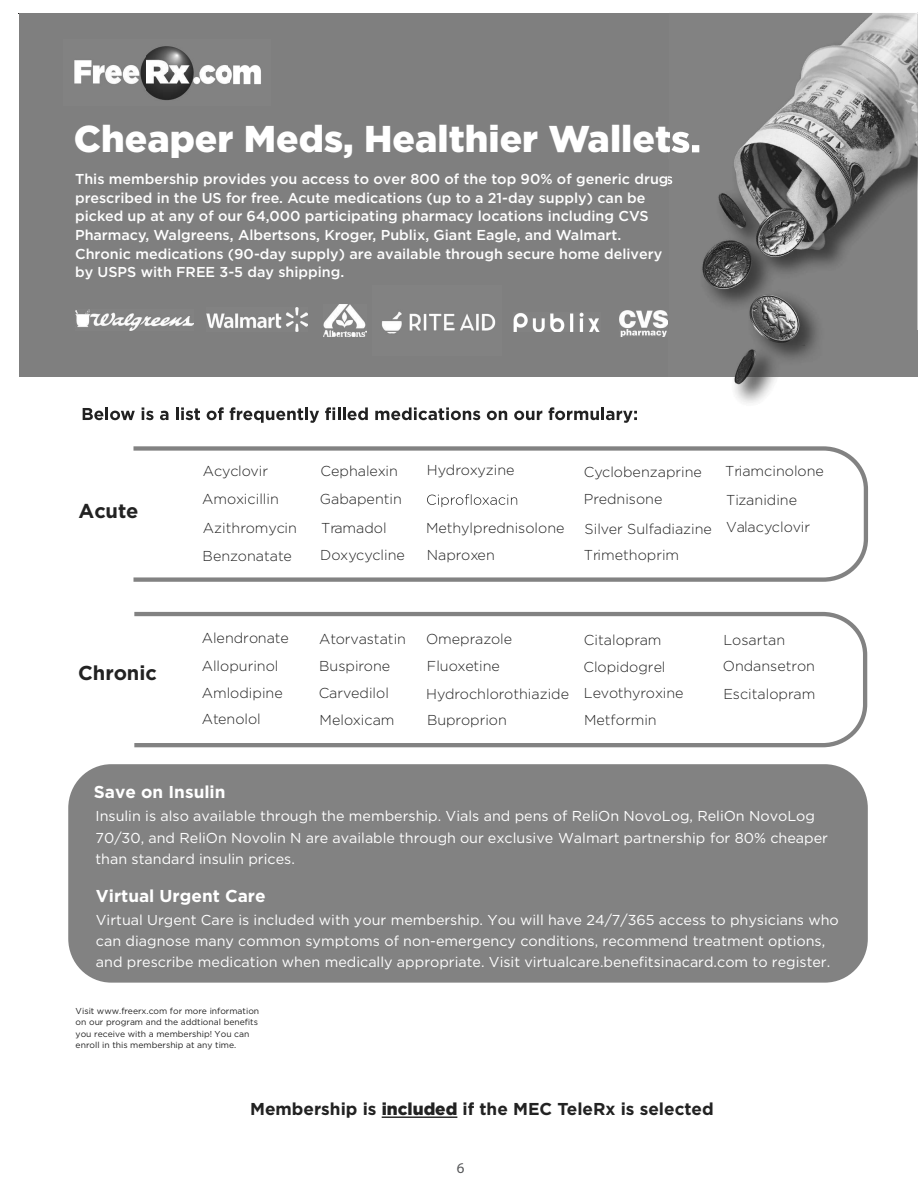
<style>
.page{position:relative;width:918px;height:1188px;background:#fff}
.page>*{position:absolute;margin:0;border:0;box-sizing:border-box;transform-origin:0 0}
.t1{font:900 37.35px "Gotham";color:#fff}
.t2{font:700 20.1px "Gotham";color:#222}
.t3{font:700 17.25px "Gotham";color:#222}
.t4{font:700 17.25px "Gotham";color:#fff}
.t5{font:15px "Myriad Pro";color:#57585a}
.t6{font:14.4px/21.6px "Gotham";color:#fff}
.t7{font:300 14.4px/27px "Gotham";color:#222}
.t8{font:500 14.4px/18.6px "Gotham";color:#fff}
.t9{font:8.55px/11.6px "Gotham";color:#222}
.s1{font-weight:900}
</style>
<div class="page">
<svg style="left:83px;top:407px;width:52px;height:13px"></svg>
<svg style="left:142px;top:407px;width:12px;height:13px"></svg>
<svg style="left:160px;top:411px;width:8px;height:9px"></svg>
<svg style="left:176px;top:407px;width:24px;height:13px"></svg>
<svg style="left:207px;top:407px;width:17px;height:13px"></svg>
<svg style="left:230px;top:407px;width:89px;height:16px"></svg>
<svg style="left:325px;top:407px;width:43px;height:13px"></svg>
<svg style="left:375px;top:407px;width:105px;height:13px"></svg>
<svg style="left:487px;top:411px;width:20px;height:9px"></svg>
<svg style="left:514px;top:411px;width:28px;height:9px"></svg>
<svg style="left:549px;top:407px;width:88px;height:16px"></svg>
<svg style="left:133px;top:446px;width:735px;height:136px"></svg>
<svg style="left:427px;top:494px;width:90px;height:13px"></svg>
<div style="left:68px;top:764px;width:800px;height:219px;background:#828282;border-radius:43px"></div>
<svg style="left:134px;top:611px;width:734px;height:137px"></svg>
<div style="left:19px;top:13px;width:898px;height:363px;background:#7f7f7f"></div>
<img style="left:869px;top:14px;width:49px;height:363px">
<img style="left:669px;top:376px;width:200px;height:27px">
<img style="left:699px;top:13px;width:218px;height:363px">
<img style="left:669px;top:131px;width:30px;height:22px">
<svg style="left:669px;top:176px;width:4px;height:9px"></svg>
<img style="left:75px;top:309px;width:118px;height:22px">
<img style="left:206px;top:307px;width:101px;height:25px">
<img style="left:381px;top:311px;width:115px;height:23px">
<img style="left:620px;top:311px;width:47px;height:25px">
<img style="left:513px;top:312px;width:87px;height:20px">
<img style="left:323px;top:305px;width:43px;height:31px">
<img style="left:74px;top:46px;width:187px;height:54px">
<hr style="left:382px;top:1117px;width:75px;height:1px;background:#222">
<h1 class="t1" style="left:74px;top:113px;width:629px">Cheaper Meds, Healthier Wallets.</h1>
<p class="t8" style="left:75px;top:169px;width:602px">This membership provides you access to over 800 of the top 90% of generic drugs prescribed in the US for free. Acute medications (up to a 21-day supply) can be picked up at any of our 64,000 participating pharmacy locations including CVS Pharmacy, Walgreens, Albertsons, Kroger, Publix, Giant Eagle, and Walmart.<br>Chronic medications (90-day supply) are available through secure home delivery by USPS with FREE 3-5 day shipping.</p>
<h2 class="t2" style="left:79px;top:498px;width:61px">Acute</h2>
<h2 class="t2" style="left:78px;top:659px;width:80px">Chronic</h2>
<p class="t7" style="left:202px;top:456px;width:96px;line-height:28.2px">Acyclovir<br>Amoxicillin<br>Azithromycin<br>Benzonatate</p>
<p class="t7" style="left:320px;top:456px;width:83px;line-height:27.9px">Cephalexin<br>Gabapentin</p>
<p class="t7" style="left:320px;top:514px;width:86px;line-height:27.6px">Tramadol<br>Doxycycline</p>
<p class="t7" style="left:427px;top:456px;width:89px">Hydroxyzine</p>
<p class="t7" style="left:426px;top:514px;width:140px;line-height:27.6px">Methylprednisolone<br>Naproxen</p>
<p class="t7" style="left:584px;top:457px;width:120px;line-height:27.5px">Cyclobenzaprine<br>Prednisone</p>
<p class="t7" style="left:584px;top:515px;width:130px">Silver Sulfadiazine<br>Trimethoprim</p>
<p class="t7" style="left:725px;top:457px;width:100px">Triamcinolone</p>
<p class="t7" style="left:726px;top:486px;width:73px">Tizanidine</p>
<p class="t7" style="left:726px;top:513px;width:86px">Valacyclovir</p>
<p class="t7" style="left:202px;top:624px;width:89px">Alendronate<br>Allopurinol<br>Amlodipine<br>Atenolol</p>
<p class="t7" style="left:319px;top:625px;width:89px">Atorvastatin<br>Buspirone<br>Carvedilol<br>Meloxicam</p>
<p class="t7" style="left:426px;top:625px;width:145px">Omeprazole<br>Fluoxetine<br>Hydrochlorothiazide<br>Buproprion</p>
<p class="t7" style="left:583px;top:625px;width:83px">Citalopram<br>Clopidogrel</p>
<p class="t7" style="left:584px;top:679px;width:101px">Levothyroxine<br>Metformin</p>
<p class="t7" style="left:723px;top:626px;width:94px">Losartan<br>Ondansetron<br>Escitalopram</p>
<p class="t4" style="left:94px;top:780px;width:133px">Save on Insulin</p>
<p class="t6" style="left:96px;top:805px;width:734px">Insulin is also available through the membership. Vials and pens of ReliOn NovoLog, ReliOn NovoLog<br>70/30, and ReliOn Novolin N are available through our exclusive Walmart partnership for 80% cheaper than standard insulin prices.</p>
<p class="t4" style="left:96px;top:884px;width:171px">Virtual Urgent Care</p>
<p class="t6" style="left:96px;top:909px;width:744px">Virtual Urgent Care is included with your membership. You will have 24/7/365 access to physicians who can diagnose many common symptoms of non-emergency conditions, recommend treatment options, and prescribe medication when medically appropriate. Visit virtualcare.benefitsinacard.com to register.</p>
<p class="t9" style="left:76px;top:1005px;width:185px">Visit www.freerx.com for more information on our program and the addtional benefits you receive with a membership! You can enroll in this membership at any time.</p>
<p class="t3" style="left:250px;top:1097px;width:465px">Membership is <span class="s1">included</span> if the MEC TeleRx is selected</p>
<p class="t5" style="left:457px;top:1159px;width:9px">6</p>
</div>
